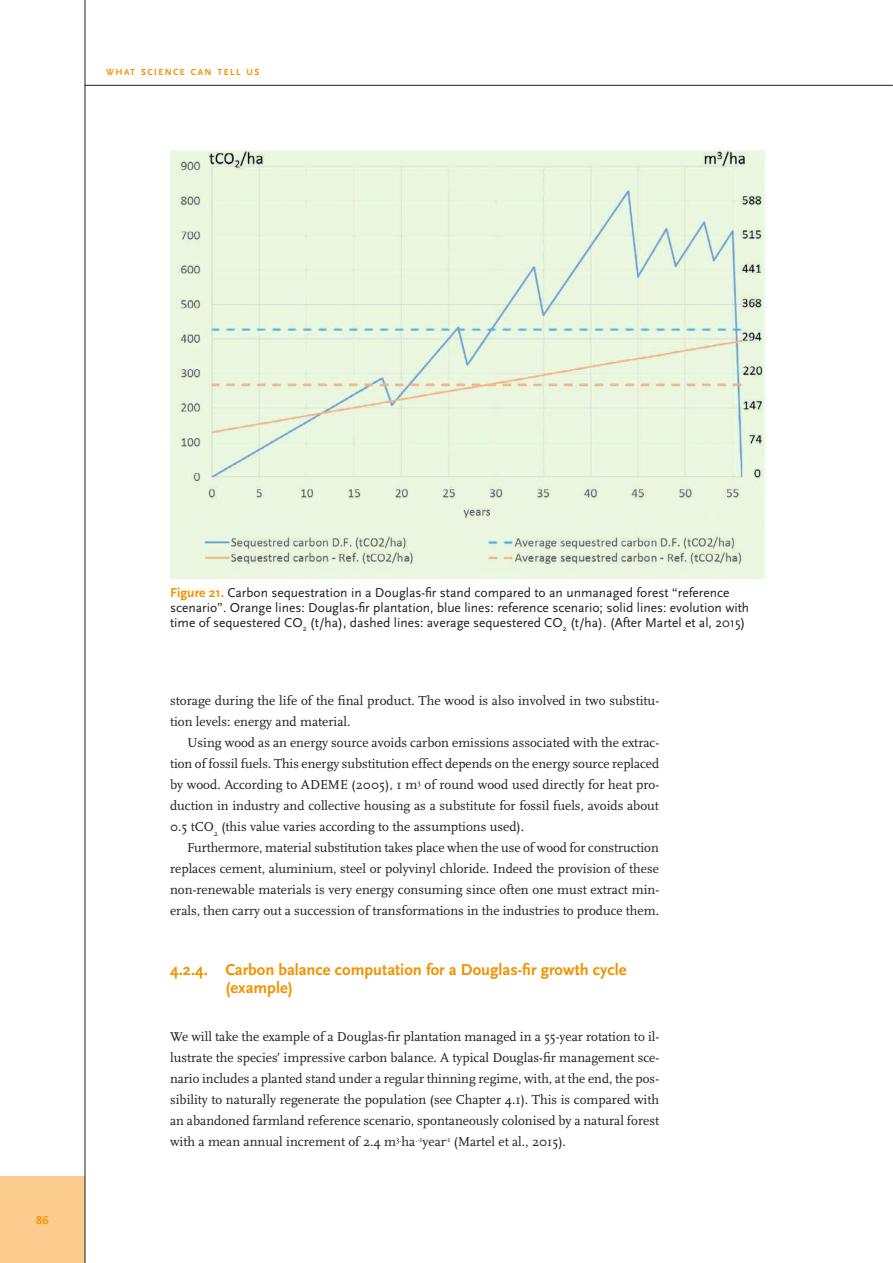
<style>
.page{position:relative;width:893px;height:1263px;background:#fff}
.page>*{position:absolute;margin:0;border:0;box-sizing:border-box;transform-origin:0 0}
.t1{font:700 16.5px/18px "Scala Sans";color:#f39200}
.t2{font:13.5px/21px "Scala";color:#1d1d1b;text-align:justify}
.t3{font:13.5px/15px "Scala Sans";color:#1d1d1b}
.t4{font:700 11.55px "Scala Sans";color:#f39200;scale:1.05 1}
.t5{font:700 9.3px "Scala Sans";letter-spacing:.145em;color:#f39200}
.s1{font-weight:700;color:#f39200}
</style>
<div class="page">
<div style="left:0;top:1176px;width:85px;height:87px;background:#fccb8e"></div>
<hr style="left:85px;top:85px;width:808px;height:1px;background:#1d1d1b">
<hr style="left:85px;top:0;width:1px;height:1263px;background:#1d1d1b">
<img style="left:170px;top:149px;width:595px;height:429px">
<p class="t5" style="left:106px;top:67px;width:154px">WHAT SCIENCE CAN TELL US</p>
<p class="t4" style="left:36px;top:1214px;width:14px">86</p>
<p class="t3" style="left:170px;top:585px;width:581px"><span class="s1">Figure 21.</span> Carbon sequestration in a Douglas-fir stand compared to an unmanaged forest “reference scenario”. Orange lines: Douglas-fir plantation, blue lines: reference scenario; solid lines: evolution with time of sequestered CO<sub>2</sub> (t/ha), dashed lines: average sequestered CO<sub>2</sub> (t/ha). (After Martel et al, 2015)</p>
<p class="t2" style="left:170px;top:690px;width:490px">storage during the life of the final product. The wood is also involved in two substitu&shy;tion levels: energy and material.</p>
<p class="t2" style="left:170px;top:732px;width:491px;text-indent:17px">Using wood as an energy source avoids carbon emissions associated with the extrac&shy;tion of fossil fuels. This energy substitution effect depends on the energy source replaced by wood. According to ADEME (2005), 1 m<sup>3</sup> of round wood used directly for heat pro&shy;duction in industry and collective housing as a substitute for fossil fuels, avoids about 0.5 tCO<sub>2</sub> (this value varies according to the assumptions used).</p>
<p class="t2" style="left:170px;top:837px;width:490px;text-indent:17px">Furthermore, material substitution takes place when the use of wood for construction replaces cement, aluminium, steel or polyvinyl chloride. Indeed the provision of these non-renewable materials is very energy consuming since often one must extract min&shy;erals, then carry out a succession of transformations in the industries to produce them.</p>
<p class="t1" style="left:225px;top:961px;width:403px;text-indent:-55px">4.2.4. Carbon balance computation for a Douglas-fir growth cycle (example)</p>
<p class="t2" style="left:170px;top:1026px;width:491px">We will take the example of a Douglas-fir plantation managed in a 55-year rotation to il&shy;lustrate the species’ impressive carbon balance. A typical Douglas-fir management sce&shy;nario includes a planted stand under a regular thinning regime, with, at the end, the pos&shy;sibility to naturally regenerate the population (see Chapter 4.1). This is compared with an abandoned farmland reference scenario, spontaneously colonised by a natural forest with a mean annual increment of 2.4 m<sup>3.</sup>ha<sup>.-1</sup>year<sup>-1</sup> (Martel et al., 2015).</p>
</div>
